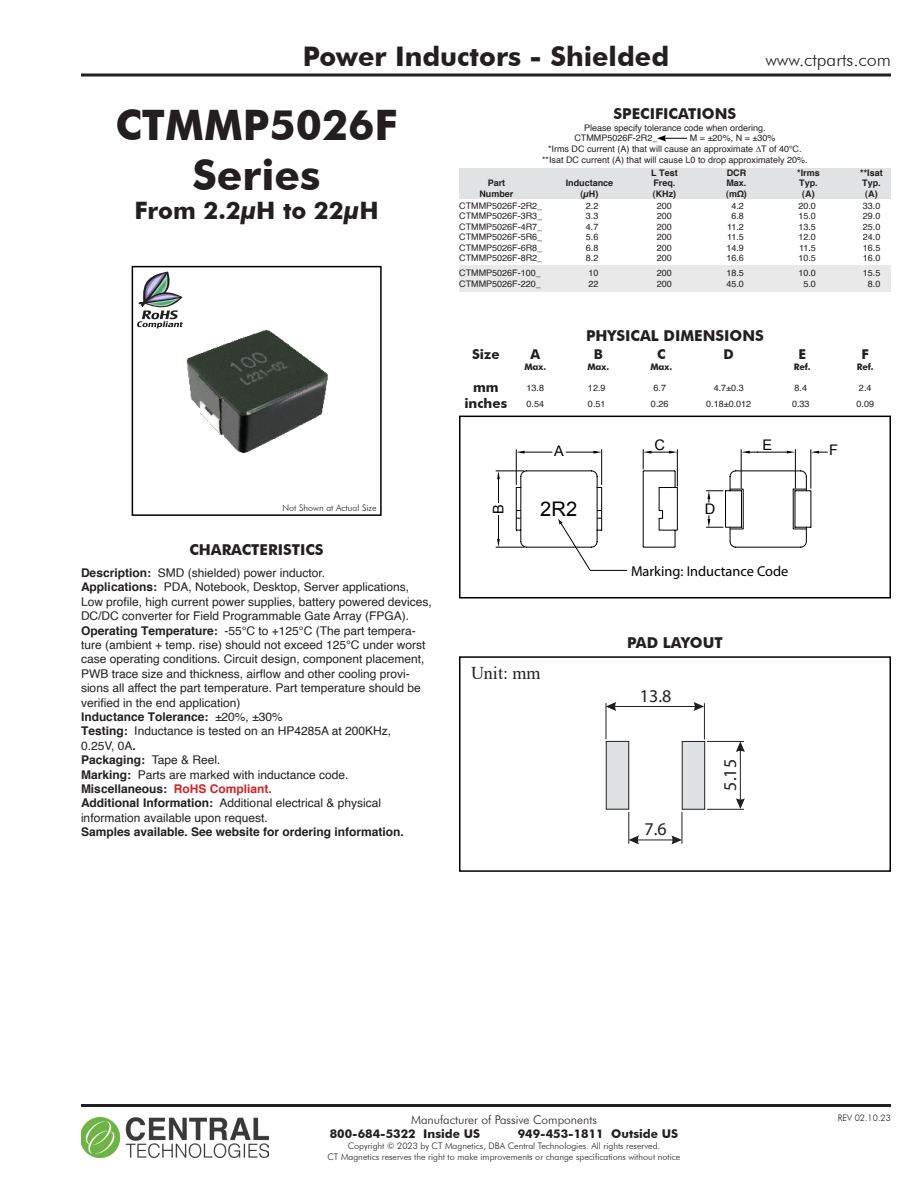
<style>
.page{position:relative;width:918px;height:1188px;background:#fff}
.page>*{position:absolute;margin:0;border:0;box-sizing:border-box;transform-origin:0 0}
.t1{font:700 42px/50.4px "Futura BT";color:#231f20;text-align:center}
.t2{font:700 27px "Futura BT";color:#231f20}
.t3{font:700 24px "Futura BT";color:#231f20}
.t4{font:20.1px "Arial";color:#000}
.t5{font:300 18px "Futura BT";color:#231f20}
.t6{font:18px "Arial";color:#231f20}
.t7{font:18px "Times New Roman";color:#231f20}
.t8{font:700 15px "Futura BT";color:#231f20}
.t9{font:14.55px "Arial";color:#000}
.t10{font:14.4px "Myriad Pro";color:#000}
.t11{font:700 13.5px/16.2px "Futura BT";color:#231f20;text-align:center}
.t12{font:12px/14.4px "Helvetica";color:#231f20}
.t13{font:700 12px "Helvetica";color:#231f20}
.t14{font:700 12px "Futura BT";color:#231f20}
.t15{font:300 12px "Futura BT";color:#231f20}
.t16{font:9px/10.8px "Helvetica";color:#231f20}
.t17{font:300 9px/10.8px "Futura BT";color:#231f20;text-align:center}
.t18{font:700 9px "Helvetica";color:#231f20}
.t19{font:700 9px "Futura BT";color:#231f20}
.s1{font-weight:700}
.s2{font-weight:700;color:#d1232a}
</style>
<div class="page">
<hr style="left:81px;top:1104px;width:810px;height:3px;background:#231f20">
<hr style="left:81px;top:74px;width:810px;height:3px;background:#231f20">
<img style="left:81px;top:1117px;width:187px;height:40px">
<div style="left:459px;top:169px;width:432px;height:30px;background:#e1e2e4"></div>
<div style="left:132px;top:266px;width:250px;height:250px;border:2px solid #000"></div>
<svg style="left:137px;top:272px;width:32px;height:55px"></svg>
<svg style="left:780px;top:449px;width:47px;height:99px"></svg>
<div style="left:459px;top:266px;width:432px;height:26px;background:#e9e9e9"></div>
<svg style="left:657px;top:135px;width:30px;height:7px"></svg>
<img style="left:138px;top:273px;width:642px;height:599px">
<h2 class="t2" style="left:303px;top:40px;width:368px">Power Inductors - Shielded</h2>
<h3 class="t5" style="left:765px;top:49px;width:127px">www.ctparts.com</h3>
<h1 class="t1" style="left:116px;top:99px;width:283px">CTMMP5026F<br>Series</h1>
<h3 class="t3" style="left:134px;top:196px;width:246px">From 2.2µH to 22µH</h3>
<p class="t8" style="left:614px;top:105px;width:124px">SPECIFICATIONS</p>
<p class="t16" style="left:574px;top:122px;width:193px;text-indent:10px">Please specify tolerance code when ordering.<br>CTMMP5026F-2R2_</p>
<p class="t16" style="left:690px;top:133px;width:87px">M = ±20%, N = ±30%</p>
<p class="t16" style="left:548px;top:144px;width:255px">*Irms DC current (A) that will cause an approximate T of 40°C.</p>
<p class="t16" style="left:542px;top:155px;width:267px">**Isat DC current (A) that will cause L0 to drop approximately 20%.</p>
<p class="t18" style="left:651px;top:167px;width:28px">L Test</p>
<p class="t18" style="left:727px;top:167px;width:21px">DCR</p>
<p class="t18" style="left:797px;top:167px;width:24px">*Irms</p>
<p class="t18" style="left:860px;top:167px;width:24px">**Isat</p>
<p class="t18" style="left:488px;top:177px;width:19px">Part</p>
<p class="t18" style="left:566px;top:177px;width:49px">Inductance</p>
<p class="t18" style="left:653px;top:177px;width:24px">Freq.</p>
<p class="t18" style="left:726px;top:177px;width:22px">Max.</p>
<p class="t18" style="left:799px;top:177px;width:20px">Typ.</p>
<p class="t18" style="left:862px;top:177px;width:20px">Typ.</p>
<p class="t18" style="left:479px;top:188px;width:36px">Number</p>
<p class="t18" style="left:581px;top:188px;width:19px">(µH)</p>
<p class="t18" style="left:653px;top:188px;width:25px">(KHz)</p>
<p class="t18" style="left:726px;top:188px;width:22px">(mΩ)</p>
<p class="t18" style="left:802px;top:188px;width:14px">(A)</p>
<p class="t18" style="left:865px;top:188px;width:14px">(A)</p>
<p class="t16" style="left:459px;top:201px;width:85px">CTMMP5026F-2R2_</p>
<p class="t16" style="left:586px;top:201px;width:14px">2.2</p>
<p class="t16" style="left:657px;top:201px;width:17px">200</p>
<p class="t16" style="left:731px;top:201px;width:14px">4.2</p>
<p class="t16" style="left:798px;top:201px;width:19px">20.0</p>
<p class="t16" style="left:863px;top:201px;width:19px">33.0</p>
<p class="t16" style="left:459px;top:211px;width:85px">CTMMP5026F-3R3_</p>
<p class="t16" style="left:586px;top:211px;width:14px">3.3</p>
<p class="t16" style="left:657px;top:211px;width:17px">200</p>
<p class="t16" style="left:731px;top:211px;width:14px">6.8</p>
<p class="t16" style="left:798px;top:211px;width:19px">15.0</p>
<p class="t16" style="left:863px;top:211px;width:19px">29.0</p>
<p class="t16" style="left:459px;top:222px;width:85px">CTMMP5026F-4R7_</p>
<p class="t16" style="left:586px;top:222px;width:14px">4.7</p>
<p class="t16" style="left:657px;top:222px;width:17px">200</p>
<p class="t16" style="left:727px;top:222px;width:18px">11.2</p>
<p class="t16" style="left:798px;top:222px;width:19px">13.5</p>
<p class="t16" style="left:863px;top:222px;width:19px">25.0</p>
<p class="t16" style="left:459px;top:232px;width:85px">CTMMP5026F-5R6_</p>
<p class="t16" style="left:586px;top:232px;width:14px">5.6</p>
<p class="t16" style="left:657px;top:232px;width:17px">200</p>
<p class="t16" style="left:727px;top:232px;width:18px">11.5</p>
<p class="t16" style="left:798px;top:232px;width:19px">12.0</p>
<p class="t16" style="left:863px;top:232px;width:19px">24.0</p>
<p class="t16" style="left:459px;top:243px;width:85px">CTMMP5026F-6R8_</p>
<p class="t16" style="left:586px;top:243px;width:14px">6.8</p>
<p class="t16" style="left:657px;top:243px;width:17px">200</p>
<p class="t16" style="left:726px;top:243px;width:19px">14.9</p>
<p class="t16" style="left:799px;top:243px;width:18px">11.5</p>
<p class="t16" style="left:863px;top:243px;width:19px">16.5</p>
<p class="t16" style="left:459px;top:253px;width:85px">CTMMP5026F-8R2_</p>
<p class="t16" style="left:586px;top:253px;width:14px">8.2</p>
<p class="t16" style="left:657px;top:253px;width:17px">200</p>
<p class="t16" style="left:726px;top:253px;width:19px">16.6</p>
<p class="t16" style="left:798px;top:253px;width:19px">10.5</p>
<p class="t16" style="left:863px;top:253px;width:19px">16.0</p>
<p class="t16" style="left:459px;top:268px;width:83px">CTMMP5026F-100_</p>
<p class="t16" style="left:588px;top:268px;width:12px">10</p>
<p class="t16" style="left:657px;top:268px;width:17px">200</p>
<p class="t16" style="left:726px;top:268px;width:19px">18.5</p>
<p class="t16" style="left:798px;top:268px;width:19px">10.0</p>
<p class="t16" style="left:863px;top:268px;width:19px">15.5</p>
<p class="t16" style="left:459px;top:279px;width:83px">CTMMP5026F-220_</p>
<p class="t16" style="left:588px;top:279px;width:12px">22</p>
<p class="t16" style="left:657px;top:279px;width:17px">200</p>
<p class="t16" style="left:726px;top:279px;width:19px">45.0</p>
<p class="t16" style="left:803px;top:279px;width:14px">5.0</p>
<p class="t16" style="left:868px;top:279px;width:14px">8.0</p>
<p class="t17" style="left:283px;top:502px;width:95px">Not Shown at Actual Size</p>
<p class="t8" style="left:189px;top:541px;width:136px">CHARACTERISTICS</p>
<p class="t12" style="left:81px;top:566px;width:352px"><span class="s1">Description:</span> SMD (shielded) power inductor.<br><span class="s1">Applications:</span> PDA, Notebook, Desktop, Server applications, Low profile, high current power supplies, battery powered devices, DC/DC converter for Field Programmable Gate Array (FPGA).<br><span class="s1">Operating Temperature:</span> -55°C to +125°C (The part tempera&shy;ture (ambient + temp. rise) should not exceed 125°C under worst case operating conditions. Circuit design, component placement, PWB trace size and thickness, airflow and other cooling provi&shy;sions all affect the part temperature. Part temperature should be verified in the end application)<br><span class="s1">Inductance Tolerance:</span> ±20%, ±30%<br><span class="s1">Testing:</span> Inductance is tested on an HP4285A at 200KHz,<br>0.25V, 0A<span class="s1">.<br>Packaging:</span> Tape &amp; Reel.<br><span class="s1">Marking:</span> Parts are marked with inductance code.<br><span class="s1">Miscellaneous:</span> <span class="s2">RoHS Compliant.<br></span><span class="s1">Additional Information:</span> Additional electrical &amp; physical information available upon request.</p>
<p class="t13" style="left:81px;top:824px;width:324px">Samples available. See website for ordering information.</p>
<p class="t11" style="left:472px;top:346px;width:29px">Size</p>
<p class="t11" style="left:464px;top:379px;width:44px">mm inches</p>
<p class="t8" style="left:586px;top:327px;width:179px">PHYSICAL DIMENSIONS</p>
<p class="t11" style="left:530px;top:346px;width:11px">A</p>
<p class="t11" style="left:594px;top:346px;width:11px">B</p>
<p class="t11" style="left:657px;top:346px;width:10px">C</p>
<p class="t11" style="left:724px;top:346px;width:12px">D</p>
<p class="t11" style="left:798px;top:346px;width:9px">E</p>
<p class="t11" style="left:862px;top:346px;width:9px">F</p>
<p class="t19" style="left:524px;top:361px;width:23px">Max.</p>
<p class="t19" style="left:587px;top:361px;width:23px">Max.</p>
<p class="t19" style="left:650px;top:361px;width:23px">Max.</p>
<p class="t19" style="left:794px;top:361px;width:18px">Ref.</p>
<p class="t19" style="left:857px;top:361px;width:18px">Ref.</p>
<p class="t16" style="left:527px;top:383px;width:19px">13.8</p>
<p class="t16" style="left:588px;top:383px;width:19px">12.9</p>
<p class="t16" style="left:654px;top:383px;width:14px">6.7</p>
<p class="t16" style="left:714px;top:383px;width:31px">4.7±0.3</p>
<p class="t16" style="left:794px;top:383px;width:14px">8.4</p>
<p class="t16" style="left:859px;top:383px;width:14px">2.4</p>
<p class="t16" style="left:527px;top:399px;width:19px">0.54</p>
<p class="t16" style="left:588px;top:399px;width:19px">0.51</p>
<p class="t16" style="left:651px;top:399px;width:19px">0.26</p>
<p class="t16" style="left:706px;top:399px;width:46px">0.18±0.012</p>
<p class="t16" style="left:792px;top:399px;width:19px">0.33</p>
<p class="t16" style="left:857px;top:399px;width:19px">0.09</p>
<p class="t9" style="left:554px;top:441px;width:11px">A</p>
<p class="t9" style="left:655px;top:436px;width:12px">C</p>
<p class="t9" style="left:763px;top:435px;width:11px">E</p>
<p class="t9" style="left:829px;top:441px;width:10px">F</p>
<p class="t9" style="left:489px;top:514px;width:11px;rotate:-90deg">B</p>
<h3 class="t4" style="left:540px;top:495px;width:39px">2R2</h3>
<p class="t9" style="left:705px;top:500px;width:12px">D</p>
<p class="t10" style="left:631px;top:562px;width:159px">Marking: Inductance Code</p>
<p class="t8" style="left:627px;top:634px;width:97px">PAD LAYOUT</p>
<h3 class="t7" style="left:471px;top:660px;width:71px">Unit: mm</h3>
<h3 class="t6" style="left:640px;top:685px;width:33px">13.8</h3>
<h3 class="t6" style="left:645px;top:817px;width:24px">7.6</h3>
<h3 class="t6" style="left:719px;top:791px;width:33px;rotate:-90deg">5.15</h3>
<p class="t15" style="left:411px;top:1112px;width:187px">Manufacturer of Passive Components</p>
<p class="t14" style="left:330px;top:1126px;width:152px">800-684-5322 Inside US</p>
<p class="t14" style="left:518px;top:1126px;width:162px">949-453-1811 Outside US</p>
<p class="t17" style="left:328px;top:1140px;width:354px">Copyright © 2023 by CT Magnetics, DBA Central Technologies. All rights reserved.<br>CT Magnetics reserves the right to make improvements or change specifications without notice</p>
<p class="t17" style="left:838px;top:1113px;width:55px">REV 02.10.23</p>
</div>
